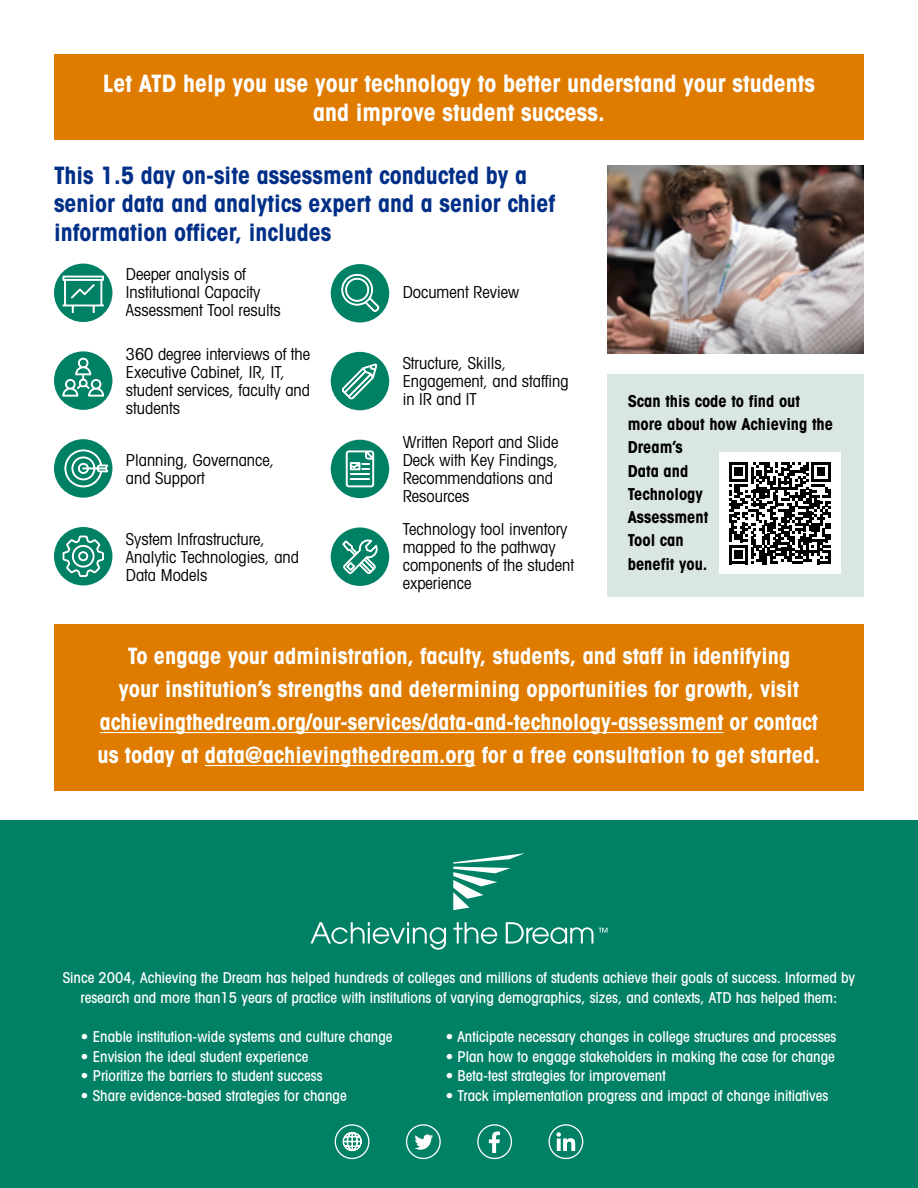
<style>
.page{position:relative;width:918px;height:1188px;background:#fff}
.page>*{position:absolute;margin:0;border:0;box-sizing:border-box;transform-origin:0 0}
.t1{font:700 condensed 24px/28.8px "Avant Garde";color:#002f87}
.t2{font:700 condensed 24px/28.8px "Avant Garde";color:#fff;text-align:center}
.t3{font:700 condensed 22.5px/33px "Avant Garde";color:#fff;text-align:center}
.t4{font:condensed 16.5px/18px "Avant Garde";color:#000}
.t5{font:700 condensed 16.5px/23.2px "Avant Garde";color:#000}
.t6{font:500 condensed 15px/19.5px "Avant Garde";color:#fff;text-align:center}
</style>
<div class="page">
<div style="left:54px;top:54px;width:810px;height:85px;background:#df7c00"></div>
<div style="left:608px;top:375px;width:256px;height:222px;background:#dae6e3"></div>
<div style="left:719px;top:452px;width:122px;height:122px;background:#fff"></div>
<svg style="left:729px;top:462px;width:102px;height:102px"></svg>
<hr style="left:828px;top:550px;width:3px;height:14px;background:#000">
<div style="left:54px;top:625px;width:810px;height:166px;background:#df7c00"></div>
<hr style="left:100px;top:732px;width:623px;height:1px;background:#fff">
<hr style="left:205px;top:765px;width:270px;height:1px;background:#fff">
<div style="left:0;top:821px;width:918px;height:367px;background:#008065"></div>
<svg style="left:453px;top:853px;width:72px;height:57px"></svg>
<svg style="left:311px;top:922px;width:135px;height:28px"></svg>
<svg style="left:453px;top:922px;width:44px;height:22px"></svg>
<svg style="left:506px;top:922px;width:87px;height:22px"></svg>
<svg style="left:599px;top:928px;width:8px;height:5px"></svg>
<div style="left:477px;top:1124px;width:35px;height:35px;border:1px solid #fff;border-radius:50%"></div>
<svg style="left:489px;top:1132px;width:11px;height:21px"></svg>
<div style="left:548px;top:1124px;width:35px;height:35px;border:1px solid #fff;border-radius:50%"></div>
<svg style="left:556px;top:1132px;width:19px;height:19px"></svg>
<div style="left:406px;top:1124px;width:35px;height:35px;border:1px solid #fff;border-radius:50%"></div>
<svg style="left:414px;top:1134px;width:19px;height:16px"></svg>
<div style="left:335px;top:1124px;width:35px;height:35px;border:1px solid #fff;border-radius:50%"></div>
<svg style="left:342px;top:1132px;width:20px;height:20px"></svg>
<div style="left:54px;top:264px;width:58px;height:58px;background:#008065;border-radius:50%"></div>
<svg style="left:62px;top:275px;width:42px;height:38px"></svg>
<div style="left:54px;top:351px;width:58px;height:59px;background:#008065;border-radius:50%"></div>
<svg style="left:62px;top:358px;width:42px;height:39px"></svg>
<div style="left:54px;top:527px;width:58px;height:58px;background:#008065;border-radius:50%"></div>
<svg style="left:62px;top:533px;width:42px;height:47px"></svg>
<div style="left:54px;top:439px;width:58px;height:59px;background:#008065;border-radius:50%"></div>
<svg style="left:64px;top:446px;width:45px;height:45px"></svg>
<div style="left:331px;top:264px;width:58px;height:59px;background:#008065;border-radius:50%"></div>
<svg style="left:341px;top:274px;width:38px;height:38px"></svg>
<div style="left:331px;top:440px;width:58px;height:58px;background:#008065;border-radius:50%"></div>
<svg style="left:346px;top:450px;width:28px;height:38px"></svg>
<div style="left:331px;top:352px;width:58px;height:58px;background:#008065;border-radius:50%"></div>
<svg style="left:342px;top:363px;width:35px;height:37px"></svg>
<div style="left:331px;top:527px;width:58px;height:59px;background:#008065;border-radius:50%"></div>
<svg style="left:342px;top:527px;width:35px;height:47px"></svg>
<img style="left:608px;top:165px;width:256px;height:188px">
<h1 class="t2" style="left:103px;top:68px;width:714px">Let ATD help you use your technology to better understand your students and improve student success.</h1>
<h1 class="t1" style="left:54px;top:160px;width:503px">This 1.5 day on-site assessment conducted by a senior data and analytics expert and a senior chief information officer, includes</h1>
<p class="t4" style="left:126px;top:265px;width:156px">Deeper analysis of<br>Institutional Capacity<br>Assessment Tool results</p>
<p class="t4" style="left:126px;top:344px;width:186px">360 degree interviews of the<br>Executive Cabinet, IR, IT, student services, faculty and students</p>
<p class="t4" style="left:126px;top:450px;width:150px">Planning, Governance, and Support</p>
<p class="t4" style="left:126px;top:529px;width:175px">System Infrastructure,<br>Analytic Technologies, and<br>Data Models</p>
<p class="t4" style="left:403px;top:283px;width:118px">Document Review</p>
<p class="t4" style="left:403px;top:354px;width:167px">Structure, Skills,<br>Engagement, and staffing in IR and IT</p>
<p class="t4" style="left:403px;top:433px;width:157px">Written Report and Slide<br>Deck with Key Findings,<br>Recommendations and<br>Resources</p>
<p class="t4" style="left:403px;top:520px;width:173px">Technology tool inventory mapped to the pathway components of the student experience</p>
<p class="t5" style="left:628px;top:389px;width:207px">Scan this code to find out more about how Achieving the<br>Dream’s<br>Data and<br>Technology<br>Assessment<br>Tool can<br>benefit you.</p>
<p class="t3" style="left:97px;top:639px;width:725px">To engage your administration, faculty, students, and staff in identifying<br>your institution’s strengths and determining opportunities for growth, visit achievingthedream.org/our-services/data-and-technology-assessment or contact us today at data@achievingthedream.org for a free consultation to get started.</p>
<p class="t6" style="left:63px;top:968px;width:794px">Since 2004, Achieving the Dream has helped hundreds of colleges and millions of students achieve their goals of success. Informed by research and more than15 years of practice with institutions of varying demographics, sizes, and contexts, ATD has helped them:</p>
<p class="t6" style="left:81px;top:1027px;width:313px">• Enable institution-wide systems and culture change</p>
<p class="t6" style="left:81px;top:1046px;width:229px">• Envision the ideal student experience</p>
<p class="t6" style="left:81px;top:1066px;width:243px">• Prioritize the barriers to student success</p>
<p class="t6" style="left:81px;top:1085px;width:267px">• Share evidence-based strategies for change</p>
<p class="t6" style="left:446px;top:1027px;width:392px">• Anticipate necessary changes in college structures and processes</p>
<p class="t6" style="left:446px;top:1046px;width:391px">• Plan how to engage stakeholders in making the case for change</p>
<p class="t6" style="left:446px;top:1066px;width:221px">• Beta-test strategies for improvement</p>
<p class="t6" style="left:446px;top:1085px;width:384px">• Track implementation progress and impact of change initiatives</p>
</div>
